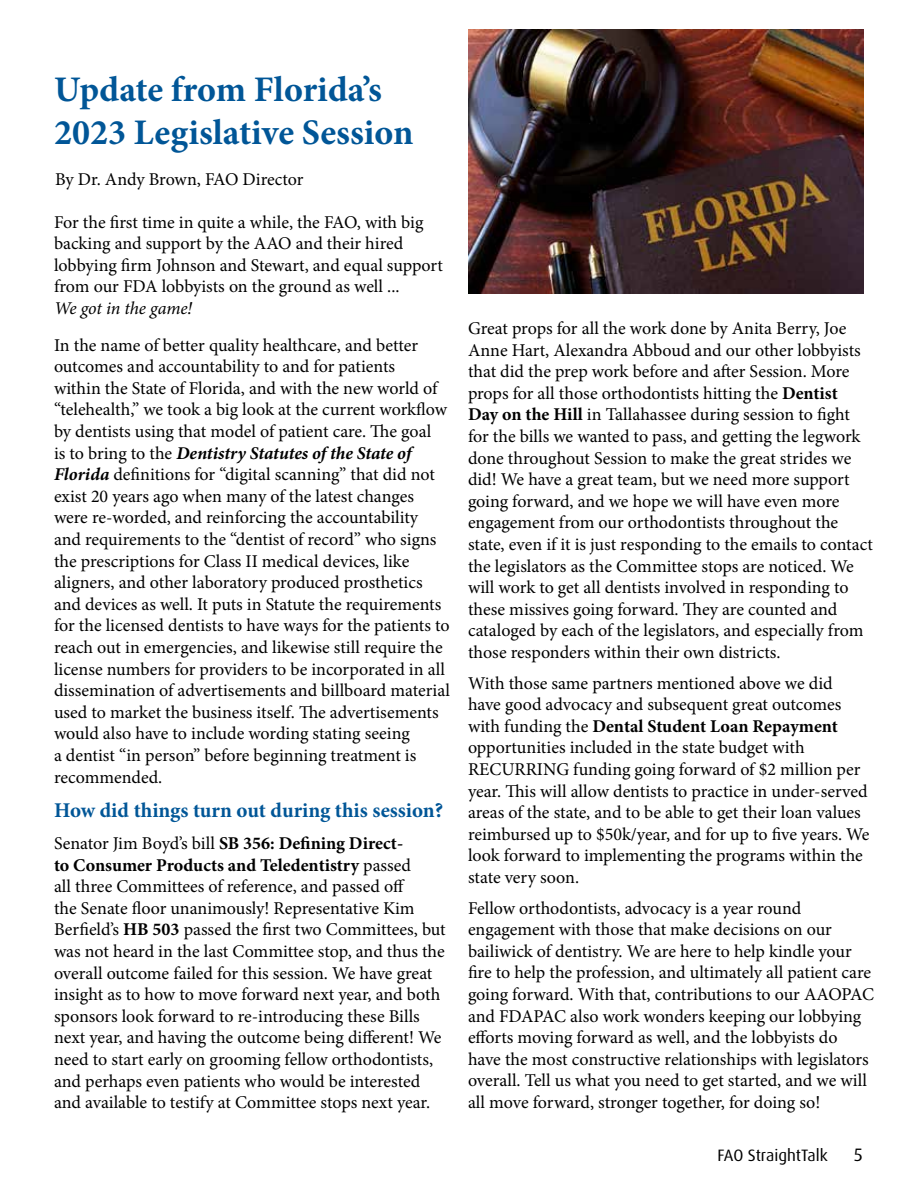
<style>
.page{position:relative;width:918px;height:1188px;background:#fff}
.page>*{position:absolute;margin:0;border:0;box-sizing:border-box;transform-origin:0 0}
.t1{font:700 36px/43.2px "Minion Pro";color:#015697}
.t2{font:700 21px "Minion Pro";color:#015697}
.t3{font:18px/21.6px "Minion Pro";letter-spacing:-.005em;color:#000}
.t4{font:italic 18px "Minion Pro";letter-spacing:-.01em;color:#000}
.t5{font:18px "Dax Pro";color:#000}
.t6{font:16.5px "Dax Pro";color:#000}
.s1{font-weight:700;font-style:italic}
.s2{font-weight:700}
</style>
<div class="page">
<img style="left:468px;top:30px;width:396px;height:263px">
<h1 class="t1" style="left:54px;top:67px;width:361px">Update from Florida’s<br>2023 Legislative Session</h1>
<p class="t3" style="left:55px;top:168px;width:250px">By Dr. Andy Brown, FAO Director</p>
<p class="t3" style="left:54px;top:211px;width:390px">For the first time in quite a while, the FAO, with big backing and support by the AAO and their hired lobbying firm Johnson and Stewart, and equal support from our FDA lobbyists on the ground as well ...</p>
<p class="t4" style="left:54px;top:296px;width:140px">We got in the game!</p>
<p class="t3" style="left:54px;top:334px;width:397px">In the name of better quality healthcare, and better outcomes and accountability to and for patients<br>within the State of Florida, and with the new world of “telehealth,” we took a big look at the current workflow by dentists using that model of patient care. The goal<br>is to bring to the <span class="s1">Dentistry Statutes of the State of Florida</span> definitions for “digital scanning” that did not exist 20 years ago when many of the latest changes were re-worded, and reinforcing the accountability<br>and requirements to the “dentist of record” who signs the prescriptions for Class II medical devices, like aligners, and other laboratory produced prosthetics and devices as well. It puts in Statute the requirements for the licensed dentists to have ways for the patients to reach out in emergencies, and likewise still require the license numbers for providers to be incorporated in all dissemination of advertisements and billboard material used to market the business itself. The advertisements would also have to include wording stating seeing<br>a dentist “in person” before beginning treatment is recommended.</p>
<p class="t2" style="left:54px;top:795px;width:391px">How did things turn out during this session?</p>
<p class="t3" style="left:54px;top:832px;width:393px">Senator Jim Boyd’s bill <span class="s2">SB 356: Defining Direct-<br>to Consumer Products and Teledentistry</span> passed<br>all three Committees of reference, and passed off<br>the Senate floor unanimously! Representative Kim Berfield’s <span class="s2">HB 503</span> passed the first two Committees, but was not heard in the last Committee stop, and thus the overall outcome failed for this session. We have great insight as to how to move forward next year, and both sponsors look forward to re-introducing these Bills next year, and having the outcome being different! We need to start early on grooming fellow orthodontists, and perhaps even patients who would be interested and available to testify at Committee stops next year.</p>
<p class="t3" style="left:468px;top:318px;width:406px">Great props for all the work done by Anita Berry, Joe Anne Hart, Alexandra Abboud and our other lobbyists that did the prep work before and after Session. More props for all those orthodontists hitting the <span class="s2">Dentist<br>Day on the Hill</span> in Tallahassee during session to fight for the bills we wanted to pass, and getting the legwork done throughout Session to make the great strides we did! We have a great team, but we need more support going forward, and we hope we will have even more engagement from our orthodontists throughout the state, even if it is just responding to the emails to contact the legislators as the Committee stops are noticed. We will work to get all dentists involved in responding to these missives going forward. They are counted and cataloged by each of the legislators, and especially from those responders within their own districts.</p>
<p class="t3" style="left:468px;top:672px;width:403px">With those same partners mentioned above we did have good advocacy and subsequent great outcomes with funding the <span class="s2">Dental Student Loan Repayment </span>opportunities included in the state budget with RECURRING funding going forward of $2 million per year. This will allow dentists to practice in under-served areas of the state, and to be able to get their loan values reimbursed up to $50k/year, and for up to five years. We look forward to implementing the programs within the state very soon.</p>
<p class="t3" style="left:468px;top:897px;width:408px">Fellow orthodontists, advocacy is a year round engagement with those that make decisions on our bailiwick of dentistry. We are here to help kindle your fire to help the profession, and ultimately all patient care going forward. With that, contributions to our AAOPAC and FDAPAC also work wonders keeping our lobbying efforts moving forward as well, and the lobbyists do have the most constructive relationships with legislators overall. Tell us what you need to get started, and we will all move forward, stronger together, for doing so!</p>
<p class="t6" style="left:718px;top:1145px;width:112px">FAO StraightTalk</p>
<p class="t5" style="left:854px;top:1143px;width:10px">5</p>
</div>
